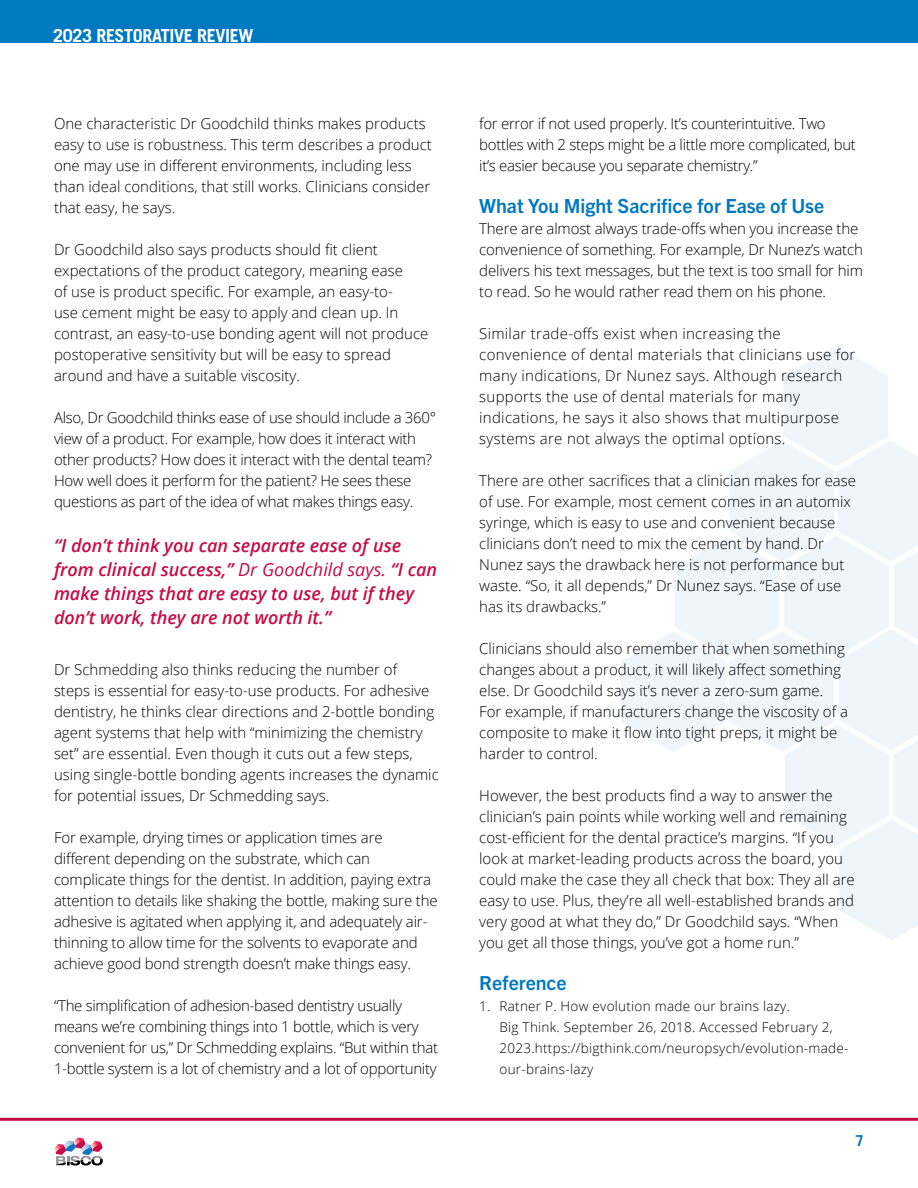
<style>
.page{position:relative;width:918px;height:1188px;background:#fff}
.page>*{position:absolute;margin:0;border:0;box-sizing:border-box;transform-origin:0 0}
.t1{font:700 19.5px "Trade Gothic Next LT Pro";color:#0079c1}
.t2{font:italic 600 18px/24px "Open Sans";color:#c60c46}
.t3{font:700 18px "Trade Gothic LT Std";letter-spacing:-.02em;color:#fff}
.t4{font:300 15px/21px "Open Sans";color:#000}
.t5{font:300 15px/21px "Open Sans";letter-spacing:-.02em;color:#000}
.t6{font:300 15px/21px "Open Sans";letter-spacing:.02em;color:#000}
.t7{font:700 15px "Trade Gothic LT Std";color:#0079c1}
.t8{font:300 13.5px/21px "Open Sans";letter-spacing:.02em;color:#000}
.s1{font-weight:400}
</style>
<div class="page">
<div style="left:0;top:0;width:918px;height:42px;background:#0079c1"></div>
<hr style="left:0;top:1118px;width:918px;height:3px;background:#c60c46">
<svg style="left:54px;top:1138px;width:49px;height:27px"></svg>
<svg style="left:621px;top:346px;width:297px;height:594px"></svg>
<p class="t3" style="left:53px;top:25px;width:202px">2023 RESTORATIVE REVIEW</p>
<p class="t4" style="left:54px;top:113px;width:379px">One characteristic Dr Goodchild thinks makes products easy to use is robustness. This term describes a product one may use in different environments, including less than ideal conditions, that still works. Clinicians consider that easy, he says.</p>
<p class="t4" style="left:54px;top:239px;width:376px">Dr Goodchild also says products should fit client expectations of the product category, meaning ease<br>of use is product specific. For example, an easy-to-<br>use cement might be easy to apply and clean up. In contrast, an easy-to-use bonding agent will not produce postoperative sensitivity but will be easy to spread around and have a suitable viscosity.</p>
<p class="t5" style="left:54px;top:407px;width:384px">Also, Dr Goodchild thinks ease of use should include a 360° view of a product. For example, how does it interact with other products? How does it interact with the dental team?<br>How well does it perform for the patient? He sees these questions as part of the idea of what makes things easy.</p>
<p class="t2" style="left:54px;top:533px;width:385px">“I don’t think you can separate ease of use from clinical success,” <span class="s1">Dr Goodchild says.</span> “I can make things that are easy to use, but if they don’t work, they are not worth it.”</p>
<p class="t4" style="left:54px;top:659px;width:386px">Dr Schmedding also thinks reducing the number of<br>steps is essential for easy-to-use products. For adhesive dentistry, he thinks clear directions and 2-bottle bonding agent systems that help with “minimizing the chemistry set” are essential. Even though it cuts out a few steps, using single-bottle bonding agents increases the dynamic for potential issues, Dr Schmedding says.</p>
<p class="t4" style="left:54px;top:827px;width:385px">For example, drying times or application times are different depending on the substrate, which can complicate things for the dentist. In addition, paying extra attention to details like shaking the bottle, making sure the adhesive is agitated when applying it, and adequately air&shy;thinning to allow time for the solvents to evaporate and achieve good bond strength doesn’t make things easy.</p>
<p class="t5" style="left:54px;top:995px;width:386px">“The simplification of adhesion-based dentistry usually means we’re combining things into 1 bottle, which is very convenient for us,” Dr Schmedding explains. “But within that 1-bottle system is a lot of chemistry and a lot of opportunity</p>
<p class="t5" style="left:479px;top:113px;width:378px">for error if not used properly. It’s counterintuitive. Two bottles with 2 steps might be a little more complicated, but it’s easier because you separate chemistry.”</p>
<h1 class="t1" style="left:479px;top:192px;width:346px">What You Might Sacrifice for Ease of Use</h1>
<p class="t4" style="left:479px;top:218px;width:385px">There are almost always trade-offs when you increase the convenience of something. For example, Dr Nunez’s watch delivers his text messages, but the text is too small for him to read. So he would rather read them on his phone.</p>
<p class="t6" style="left:479px;top:323px;width:378px">Similar trade-offs exist when increasing the convenience of dental materials that clinicians use for many indications, Dr Nunez says. Although research supports the use of dental materials for many indications, he says it also shows that multipurpose systems are not always the optimal options.</p>
<p class="t4" style="left:479px;top:470px;width:378px">There are other sacrifices that a clinician makes for ease of use. For example, most cement comes in an automix syringe, which is easy to use and convenient because clinicians don’t need to mix the cement by hand. Dr Nunez says the drawback here is not performance but waste. “So, it all depends,” Dr Nunez says. “Ease of use has its drawbacks.”</p>
<p class="t4" style="left:479px;top:638px;width:370px">Clinicians should also remember that when something changes about a product, it will likely affect something else. Dr Goodchild says it’s never a zero-sum game.<br>For example, if manufacturers change the viscosity of a composite to make it flow into tight preps, it might be harder to control.</p>
<p class="t4" style="left:479px;top:785px;width:377px">However, the best products find a way to answer the clinician’s pain points while working well and remaining cost-efficient for the dental practice’s margins. “If you look at market-leading products across the board, you could make the case they all check that box: They all are easy to use. Plus, they’re all well-established brands and very good at what they do,” Dr Goodchild says. “When you get all those things, you’ve got a home run.”</p>
<h1 class="t1" style="left:479px;top:969px;width:89px">Reference</h1>
<p class="t8" style="left:500px;top:995px;width:351px;text-indent:-20px">1. Ratner P. How evolution made our brains lazy.<br>Big Think. September 26, 2018. Accessed February 2, 2023.https://bigthink.com/neuropsych/evolution-made&shy;our-brains-lazy</p>
<p class="t7" style="left:856px;top:1131px;width:10px">7</p>
</div>
